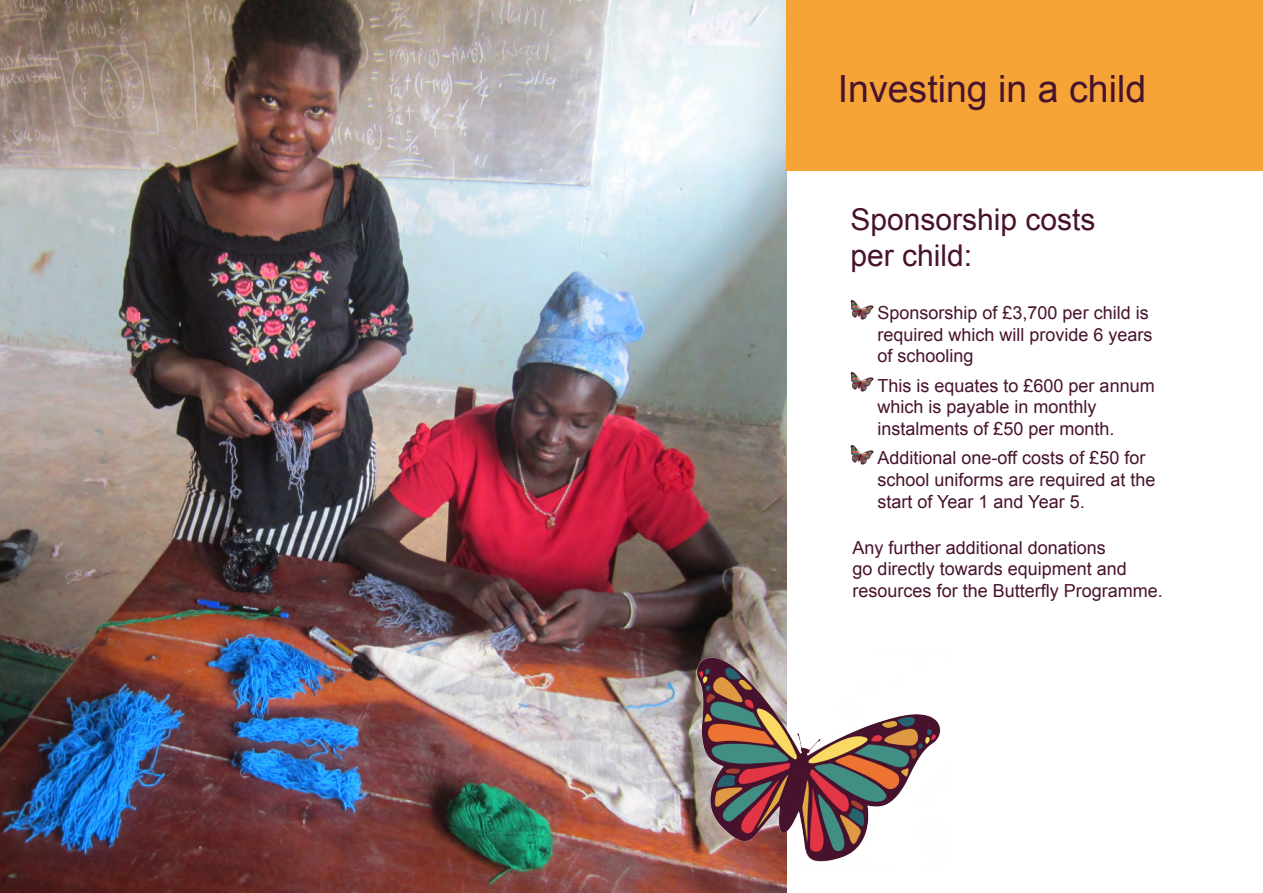
<style>
.page{position:relative;width:1263px;height:893px;background:#fff}
.page>*{position:absolute;margin:0;border:0;box-sizing:border-box;transform-origin:0 0}
.t1{font:37.5px "Arial";color:#47132d}
.t2{font:30px/36px "Arial";color:#47132d}
.t3{font:18px/21.6px "Arial";color:#47132d}
</style>
<div class="page">
<img style="left:0;top:0;width:787px;height:893px">
<div style="left:787px;top:0;width:476px;height:170px;background:#f6a437"></div>
<img style="left:850px;top:300px;width:24px;height:19px">
<img style="left:850px;top:372px;width:24px;height:20px">
<img style="left:850px;top:445px;width:24px;height:19px">
<img style="left:690px;top:648px;width:251px;height:220px">
<h1 class="t1" style="left:838px;top:64px;width:310px">Investing in a child</h1>
<h2 class="t2" style="left:850px;top:201px;width:247px">Sponsorship costs per child:</h2>
<p class="t3" style="left:877px;top:302px;width:277px">Sponsorship of £3,700 per child is required which will provide 6 years of schooling</p>
<p class="t3" style="left:877px;top:375px;width:279px">This is equates to £600 per annum which is payable in monthly instalments of £50 per month.</p>
<p class="t3" style="left:877px;top:447px;width:280px">Additional one-off costs of £50 for school uniforms are required at the start of Year 1 and Year 5.</p>
<p class="t3" style="left:853px;top:537px;width:312px">Any further additional donations<br>go directly towards equipment and resources for the Butterfly Programme.</p>
</div>
